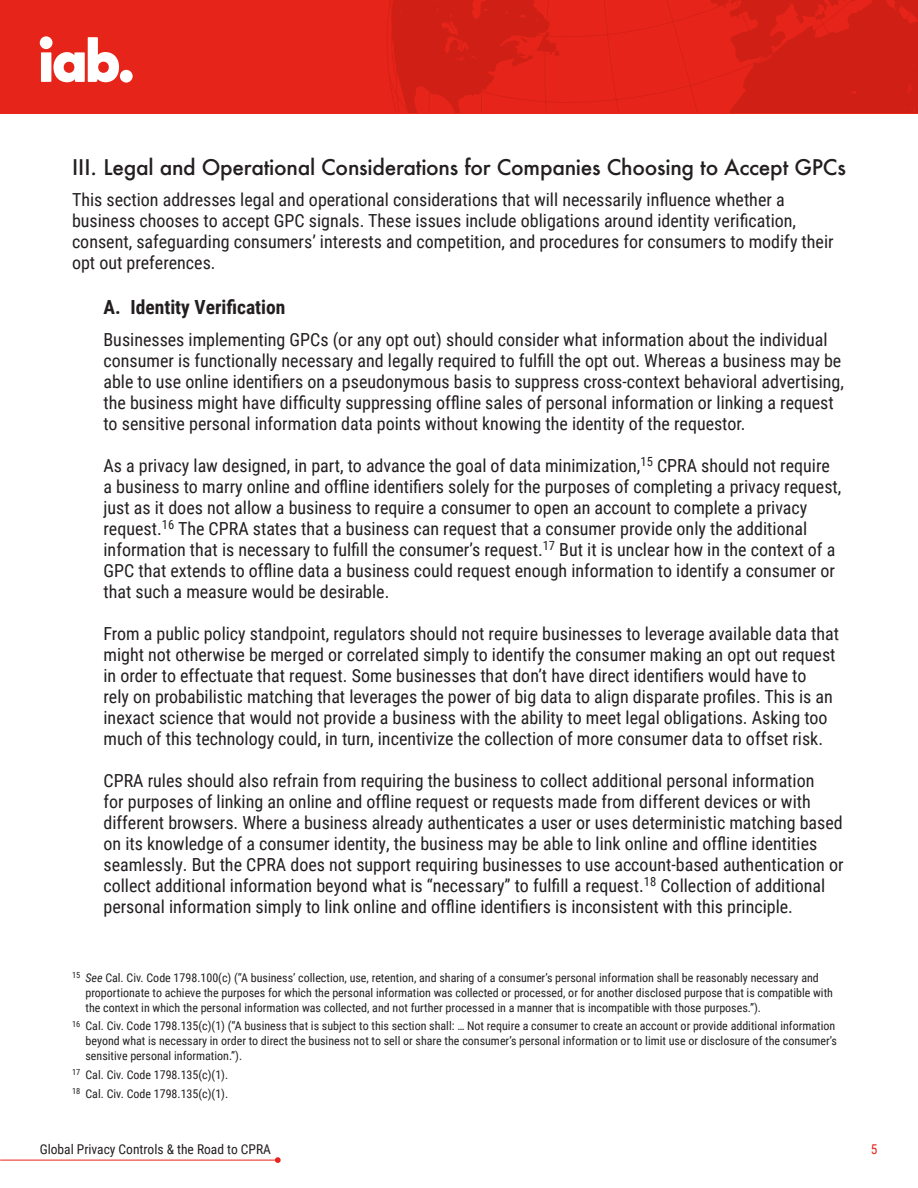
<style>
.page{position:relative;width:918px;height:1188px;background:#fff}
.page>*{position:absolute;margin:0;border:0;box-sizing:border-box;transform-origin:0 0}
.Headline{font:500 21px "Futura";letter-spacing:-.015em;color:#231f20}
.Subhead{font:700 19.5px "Roboto Condensed";color:#231f20}
.Body_indent{font:18px/21px "Roboto Condensed";color:#231f20}
.Body{font:18px/21px "Roboto Condensed";color:#231f20}
.t1{font:13.5px "Roboto Condensed";color:#231f20}
.t2{font:13.5px "Roboto Condensed";color:#e72419}
.Footnote{font:12px/15px "Roboto Condensed";color:#231f20}
.s1{font-style:italic}
</style>
<div class="page">
<div style="left:0;top:0;width:918px;height:114px;background:#e72419"></div>
<hr style="left:0;top:1160px;width:278px;height:1px;background:#e72419">
<svg style="left:275px;top:1157px;width:6px;height:6px"></svg>
<div style="left:40px;top:36px;width:13px;height:13px;background:#fff;border-radius:50%"></div>
<div style="left:120px;top:70px;width:13px;height:13px;background:#fff;border-radius:50%"></div>
<div style="left:41px;top:52px;width:10px;height:30px;background:#fff"></div>
<svg style="left:53px;top:37px;width:66px;height:45px"></svg>
<svg style="left:388px;top:0;width:530px;height:112px"></svg>
<p class="Headline" style="left:72px;top:153px;width:775px">III. Legal and Operational Considerations for Companies Choosing to Accept GPCs</p>
<p class="Body" style="left:72px;top:189px;width:763px">This section addresses legal and operational considerations that will necessarily influence whether a business chooses to accept GPC signals. These issues include obligations around identity verification, consent, safeguarding consumers’ interests and competition, and procedures for consumers to modify their opt out preferences.</p>
<p class="Subhead" style="left:104px;top:294px;width:183px">A. Identity Verification</p>
<p class="Body_indent" style="left:104px;top:328px;width:742px">Businesses implementing GPCs (or any opt out) should consider what information about the individual consumer is functionally necessary and legally required to fulfill the opt out. Whereas a business may be able to use online identifiers on a pseudonymous basis to suppress cross-context behavioral advertising, the business might have difficulty suppressing offline sales of personal information or linking a request to sensitive personal information data points without knowing the identity of the requestor.</p>
<p class="Body_indent" style="left:104px;top:454px;width:739px">As a privacy law designed, in part, to advance the goal of data minimization,<sup>15</sup> CPRA should not require a business to marry online and offline identifiers solely for the purposes of completing a privacy request, just as it does not allow a business to require a consumer to open an account to complete a privacy request.<sup>16</sup> The CPRA states that a business can request that a consumer provide only the additional information that is necessary to fulfill the consumer’s request.<sup>17</sup> But it is unclear how in the context of a GPC that extends to offline data a business could request enough information to identify a consumer or that such a measure would be desirable.</p>
<p class="Body_indent" style="left:104px;top:622px;width:737px">From a public policy standpoint, regulators should not require businesses to leverage available data that might not otherwise be merged or correlated simply to identify the consumer making an opt out request in order to effectuate that request. Some businesses that don’t have direct identifiers would have to<br>rely on probabilistic matching that leverages the power of big data to align disparate profiles. This is an inexact science that would not provide a business with the ability to meet legal obligations. Asking too much of this technology could, in turn, incentivize the collection of more consumer data to offset risk.</p>
<p class="Body_indent" style="left:104px;top:769px;width:742px">CPRA rules should also refrain from requiring the business to collect additional personal information<br>for purposes of linking an online and offline request or requests made from different devices or with different browsers. Where a business already authenticates a user or uses deterministic matching based on its knowledge of a consumer identity, the business may be able to link online and offline identities seamlessly. But the CPRA does not support requiring businesses to use account-based authentication or collect additional information beyond what is “necessary” to fulfill a request.<sup>18</sup> Collection of additional personal information simply to link online and offline identifiers is inconsistent with this principle.</p>
<p class="Footnote" style="left:86px;top:970px;width:749px;text-indent:-14px"><sup>15</sup> <span class="s1">See</span> Cal. Civ. Code 1798.100(c) (“A business’ collection, use, retention, and sharing of a consumer’s personal information shall be reasonably necessary and proportionate to achieve the purposes for which the personal information was collected or processed, or for another disclosed purpose that is compatible with the context in which the personal information was collected, and not further processed in a manner that is incompatible with those purposes.”).</p>
<p class="Footnote" style="left:86px;top:1018px;width:753px;text-indent:-14px"><sup>16</sup> Cal. Civ. Code 1798.135(c)(1) (“A business that is subject to this section shall: … Not require a consumer to create an account or provide additional information beyond what is necessary in order to direct the business not to sell or share the consumer’s personal information or to limit use or disclosure of the consumer’s sensitive personal information.”).</p>
<p class="Footnote" style="left:72px;top:1067px;width:158px"><sup>17</sup> Cal. Civ. Code 1798.135(c)(1).</p>
<p class="Footnote" style="left:72px;top:1086px;width:158px"><sup>18</sup> Cal. Civ. Code 1798.135(c)(1).</p>
<p class="t1" style="left:40px;top:1140px;width:233px">Global Privacy Controls &amp; the Road to CPRA</p>
<p class="t2" style="left:871px;top:1140px;width:8px">5</p>
</div>
